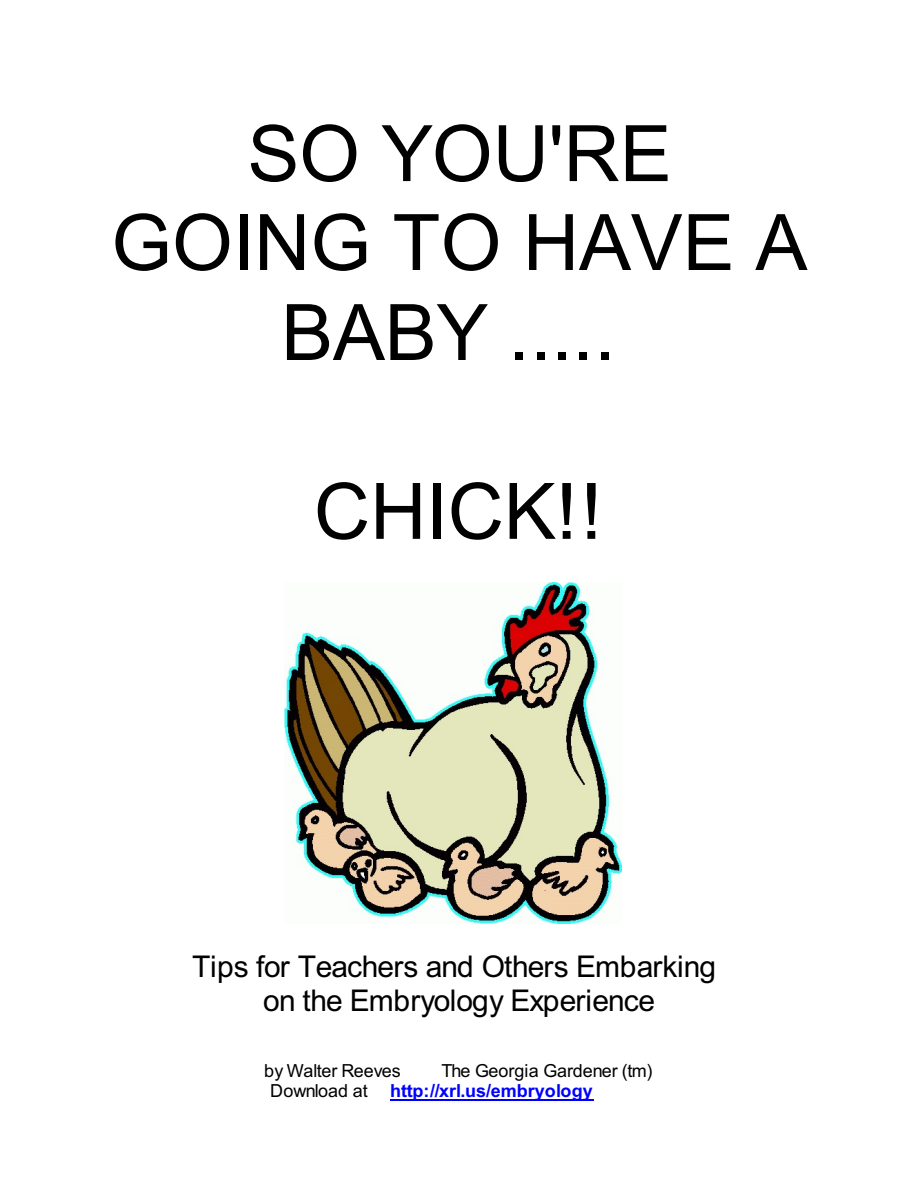
<style>
.page{position:relative;width:918px;height:1188px;background:#fff}
.page>*{position:absolute;margin:0;border:0;box-sizing:border-box;transform-origin:0 0}
.t1{font:78px/89.4px "Arial";color:#000;text-align:center}
.t2{font:30px/34.8px "Arial";letter-spacing:-.025em;color:#000;text-align:center}
.t3{font:18px/20.2px "Arial";color:#000}
.s1{font-weight:700;color:#00f}
</style>
<div class="page">
<img style="left:285px;top:583px;width:337px;height:340px">
<hr style="left:390px;top:1099px;width:203px;height:1px;background:#00f">
<h1 class="t1" style="left:111px;top:116px;width:698px">SO YOU'RE<br>GOING TO HAVE A<br>BABY .....</h1>
<h1 class="t1" style="left:314px;top:474px;width:290px">CHICK!!</h1>
<h2 class="t2" style="left:192px;top:951px;width:525px">Tips for Teachers and Others Embarking on the Embryology Experience</h2>
<p class="t3" style="left:270px;top:1062px;width:384px;text-indent:172px">The Georgia Gardener (tm)<br>Download at <span class="s1">http://xrl.us/embryology</span></p>
<p class="t3" style="left:264px;top:1062px;width:138px">by Walter Reeves</p>
</div>
